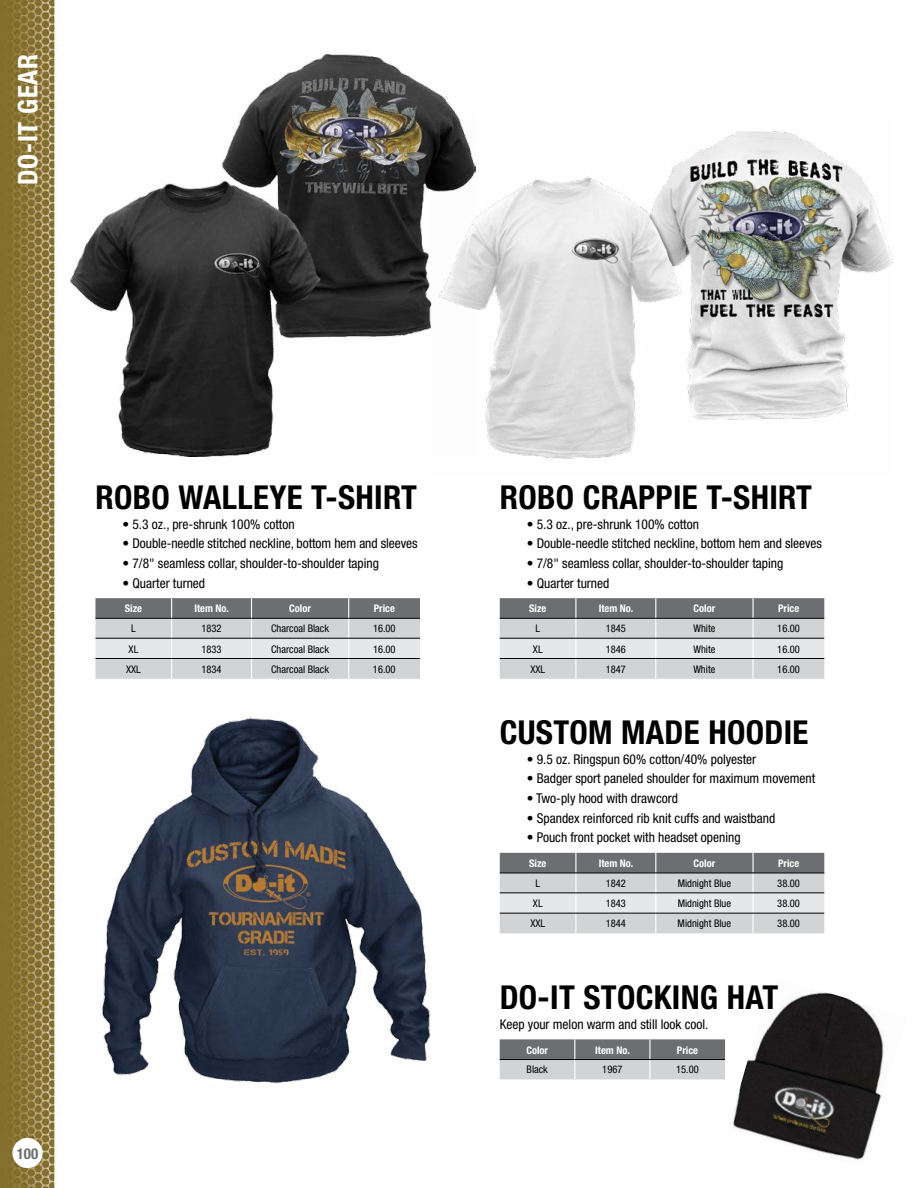
<style>
.page{position:relative;width:918px;height:1188px;background:#fff}
.page>*{position:absolute;margin:0;border:0;box-sizing:border-box;transform-origin:0 0}
.t1{font:700 condensed 33px "Helvetica Neue";letter-spacing:.01em;color:#000}
.t2{font:700 condensed 27px "Helvetica Neue";letter-spacing:.025em;color:#fff}
.t3{font:700 condensed 15px "Helvetica Neue";color:#6d6e71}
.t4{font:condensed 13.5px "Helvetica Neue";color:#000}
.t5{font:condensed 10.5px "Helvetica Neue";color:#000}
.t6{font:700 condensed 10.5px "Helvetica Neue";color:#fff}
</style>
<div class="page">
<img style="left:0;top:0;width:894px;height:1188px">
<div style="left:12px;top:1138px;width:31px;height:30px;background:#fff;border-radius:50%"></div>
<img style="left:727px;top:976px;width:167px;height:193px">
<svg style="left:500px;top:1039px;width:225px;height:40px;background:#9fa1a3"></svg>
<hr style="left:500px;top:1059px;width:75px;height:1px;background:#000">
<hr style="left:575px;top:1059px;width:75px;height:1px;background:#000">
<hr style="left:650px;top:1059px;width:75px;height:1px;background:#000">
<svg style="left:95px;top:598px;width:325px;height:81px;background:#bcbebf"></svg>
<hr style="left:95px;top:618px;width:77px;height:1px;background:#000">
<hr style="left:172px;top:618px;width:80px;height:1px;background:#000">
<hr style="left:252px;top:618px;width:97px;height:1px;background:#000">
<hr style="left:349px;top:618px;width:71px;height:1px;background:#000">
<hr style="left:95px;top:638px;width:77px;height:1px;background:#000">
<hr style="left:172px;top:638px;width:80px;height:1px;background:#000">
<hr style="left:252px;top:638px;width:97px;height:1px;background:#000">
<hr style="left:349px;top:638px;width:71px;height:1px;background:#000">
<hr style="left:95px;top:658px;width:77px;height:1px;background:#000">
<hr style="left:172px;top:658px;width:80px;height:1px;background:#000">
<hr style="left:252px;top:658px;width:97px;height:1px;background:#000">
<hr style="left:349px;top:658px;width:71px;height:1px;background:#000">
<img style="left:431px;top:119px;width:462px;height:357px">
<img style="left:70px;top:54px;width:406px;height:403px">
<svg style="left:500px;top:853px;width:324px;height:80px;background:#babcbd"></svg>
<hr style="left:500px;top:873px;width:76px;height:1px;background:#000">
<hr style="left:576px;top:873px;width:80px;height:1px;background:#000">
<hr style="left:656px;top:873px;width:97px;height:1px;background:#000">
<hr style="left:753px;top:873px;width:71px;height:1px;background:#000">
<hr style="left:500px;top:892px;width:76px;height:1px;background:#000">
<hr style="left:576px;top:892px;width:80px;height:1px;background:#000">
<hr style="left:656px;top:892px;width:97px;height:1px;background:#000">
<hr style="left:753px;top:892px;width:71px;height:1px;background:#000">
<hr style="left:500px;top:913px;width:76px;height:1px;background:#000">
<hr style="left:576px;top:913px;width:80px;height:1px;background:#000">
<hr style="left:656px;top:913px;width:97px;height:1px;background:#000">
<hr style="left:753px;top:913px;width:71px;height:1px;background:#000">
<img style="left:87px;top:709px;width:357px;height:383px">
<svg style="left:500px;top:598px;width:324px;height:81px;background:#bcbebf"></svg>
<hr style="left:752px;top:659px;width:2px;height:20px;background:#fff">
<hr style="left:500px;top:618px;width:76px;height:1px;background:#000">
<hr style="left:576px;top:618px;width:80px;height:1px;background:#000">
<hr style="left:656px;top:618px;width:97px;height:1px;background:#000">
<hr style="left:753px;top:618px;width:71px;height:1px;background:#000">
<hr style="left:500px;top:638px;width:76px;height:1px;background:#000">
<hr style="left:576px;top:638px;width:80px;height:1px;background:#000">
<hr style="left:656px;top:638px;width:97px;height:1px;background:#000">
<hr style="left:753px;top:638px;width:71px;height:1px;background:#000">
<hr style="left:500px;top:658px;width:76px;height:1px;background:#000">
<hr style="left:576px;top:658px;width:80px;height:1px;background:#000">
<hr style="left:656px;top:658px;width:97px;height:1px;background:#000">
<hr style="left:753px;top:658px;width:71px;height:1px;background:#000">
<h2 class="t2" style="left:12px;top:185px;width:133px;rotate:-90deg">DO-IT GEAR</h2>
<h1 class="t1" style="left:95px;top:478px;width:323px">ROBO WALLEYE T-SHIRT</h1>
<p class="t4" style="left:122px;top:516px;width:174px">• 5.3 oz., pre-shrunk 100% cotton</p>
<p class="t4" style="left:122px;top:536px;width:297px">• Double-needle stitched neckline, bottom hem and sleeves</p>
<p class="t4" style="left:122px;top:555px;width:258px">• 7/8" seamless collar, shoulder-to-shoulder taping</p>
<p class="t4" style="left:122px;top:575px;width:84px">• Quarter turned</p>
<p class="t6" style="left:125px;top:602px;width:19px">Size</p>
<p class="t6" style="left:194px;top:602px;width:36px">Item No.</p>
<p class="t6" style="left:289px;top:602px;width:23px">Color</p>
<p class="t6" style="left:374px;top:602px;width:23px">Price</p>
<p class="t5" style="left:131px;top:622px;width:6px">L</p>
<p class="t5" style="left:201px;top:622px;width:22px">1832</p>
<p class="t5" style="left:271px;top:622px;width:59px">Charcoal Black</p>
<p class="t5" style="left:373px;top:622px;width:24px">16.00</p>
<p class="t5" style="left:129px;top:643px;width:11px">XL</p>
<p class="t5" style="left:201px;top:643px;width:22px">1833</p>
<p class="t5" style="left:271px;top:643px;width:59px">Charcoal Black</p>
<p class="t5" style="left:373px;top:643px;width:24px">16.00</p>
<p class="t5" style="left:126px;top:663px;width:16px">XXL</p>
<p class="t5" style="left:201px;top:663px;width:22px">1834</p>
<p class="t5" style="left:271px;top:663px;width:59px">Charcoal Black</p>
<p class="t5" style="left:373px;top:663px;width:24px">16.00</p>
<p class="t3" style="left:17px;top:1144px;width:23px">100</p>
<h1 class="t1" style="left:500px;top:478px;width:314px">ROBO CRAPPIE T-SHIRT</h1>
<p class="t4" style="left:527px;top:516px;width:174px">• 5.3 oz., pre-shrunk 100% cotton</p>
<p class="t4" style="left:527px;top:536px;width:297px">• Double-needle stitched neckline, bottom hem and sleeves</p>
<p class="t4" style="left:527px;top:555px;width:258px">• 7/8" seamless collar, shoulder-to-shoulder taping</p>
<p class="t4" style="left:527px;top:575px;width:84px">• Quarter turned</p>
<p class="t6" style="left:529px;top:602px;width:19px">Size</p>
<p class="t6" style="left:599px;top:602px;width:36px">Item No.</p>
<p class="t6" style="left:694px;top:602px;width:23px">Color</p>
<p class="t6" style="left:778px;top:602px;width:23px">Price</p>
<p class="t5" style="left:535px;top:622px;width:6px">L</p>
<p class="t5" style="left:606px;top:622px;width:22px">1845</p>
<p class="t5" style="left:693px;top:622px;width:23px">White</p>
<p class="t5" style="left:777px;top:622px;width:24px">16.00</p>
<p class="t5" style="left:533px;top:643px;width:11px">XL</p>
<p class="t5" style="left:606px;top:643px;width:22px">1846</p>
<p class="t5" style="left:693px;top:643px;width:23px">White</p>
<p class="t5" style="left:777px;top:643px;width:24px">16.00</p>
<p class="t5" style="left:530px;top:663px;width:16px">XXL</p>
<p class="t5" style="left:606px;top:663px;width:22px">1847</p>
<p class="t5" style="left:693px;top:663px;width:23px">White</p>
<p class="t5" style="left:777px;top:663px;width:24px">16.00</p>
<h1 class="t1" style="left:500px;top:713px;width:310px">CUSTOM MADE HOODIE</h1>
<p class="t4" style="left:527px;top:751px;width:231px">• 9.5 oz. Ringspun 60% cotton/40% polyester</p>
<p class="t4" style="left:527px;top:771px;width:290px">• Badger sport paneled shoulder for maximum movement</p>
<p class="t4" style="left:527px;top:790px;width:153px">• Two-ply hood with drawcord</p>
<p class="t4" style="left:527px;top:810px;width:250px">• Spandex reinforced rib knit cuffs and waistband</p>
<p class="t4" style="left:527px;top:830px;width:215px">• Pouch front pocket with headset opening</p>
<p class="t6" style="left:529px;top:857px;width:19px">Size</p>
<p class="t6" style="left:599px;top:857px;width:36px">Item No.</p>
<p class="t6" style="left:694px;top:857px;width:23px">Color</p>
<p class="t6" style="left:778px;top:857px;width:23px">Price</p>
<p class="t5" style="left:535px;top:877px;width:6px">L</p>
<p class="t5" style="left:606px;top:877px;width:22px">1842</p>
<p class="t5" style="left:678px;top:877px;width:55px">Midnight Blue</p>
<p class="t5" style="left:777px;top:877px;width:24px">38.00</p>
<p class="t5" style="left:533px;top:897px;width:11px">XL</p>
<p class="t5" style="left:606px;top:897px;width:22px">1843</p>
<p class="t5" style="left:678px;top:897px;width:55px">Midnight Blue</p>
<p class="t5" style="left:777px;top:897px;width:24px">38.00</p>
<p class="t5" style="left:530px;top:918px;width:16px">XXL</p>
<p class="t5" style="left:606px;top:918px;width:22px">1844</p>
<p class="t5" style="left:678px;top:918px;width:55px">Midnight Blue</p>
<p class="t5" style="left:777px;top:918px;width:24px">38.00</p>
<h1 class="t1" style="left:500px;top:977px;width:280px">DO-IT STOCKING HAT</h1>
<p class="t4" style="left:500px;top:1016px;width:210px">Keep your melon warm and still look cool.</p>
<p class="t6" style="left:526px;top:1043px;width:23px">Color</p>
<p class="t6" style="left:595px;top:1043px;width:36px">Item No.</p>
<p class="t6" style="left:677px;top:1043px;width:23px">Price</p>
<p class="t5" style="left:527px;top:1064px;width:23px">Black</p>
<p class="t5" style="left:602px;top:1064px;width:22px">1967</p>
<p class="t5" style="left:676px;top:1064px;width:24px">15.00</p>
</div>
